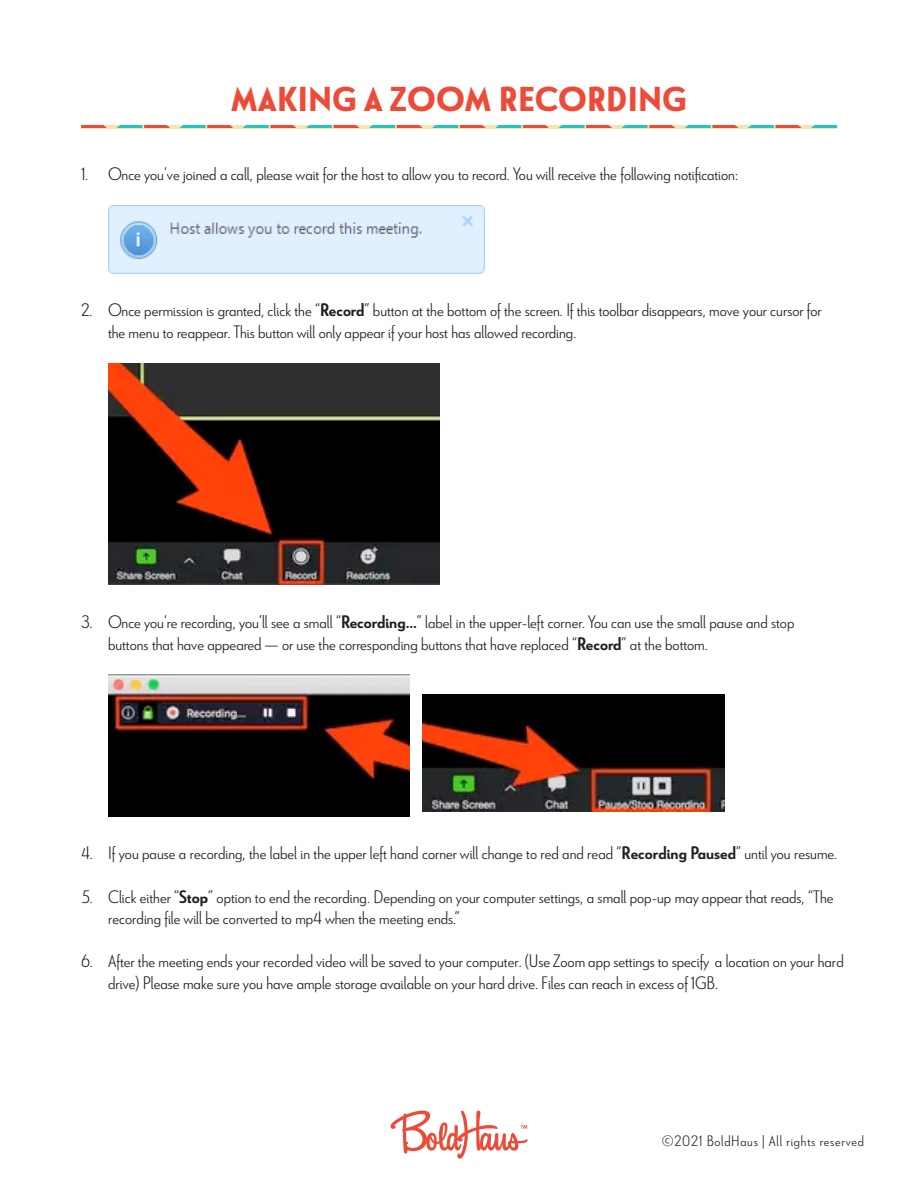
<style>
.page{position:relative;width:918px;height:1188px;background:#fff}
.page>*{position:absolute;margin:0;border:0;box-sizing:border-box;transform-origin:0 0}
.t1{font:900 34.5px "Le Havre";letter-spacing:.025em;color:#ed4b38}
.t2{font:300 18px/21.6px "Le Havre";color:#231f20}
.t3{font:300 15px "Le Havre";letter-spacing:.05em;color:#231f20}
.s1{font-weight:700}
</style>
<div class="page">
<svg style="left:390px;top:1110px;width:138px;height:49px"></svg>
<svg style="left:81px;top:125px;width:756px;height:3px;background:#9f9e87"></svg>
<img style="left:108px;top:206px;width:377px;height:67px">
<img style="left:108px;top:363px;width:332px;height:222px">
<img style="left:108px;top:675px;width:301px;height:141px">
<img style="left:423px;top:695px;width:301px;height:116px">
<p class="t1" style="left:231px;top:77px;width:457px">MAKING A ZOOM RECORDING</p>
<p class="t2" style="left:81px;top:163px;width:659px">1. Once you’ve joined a call, please wait for the host to allow you to record. You will receive the following notification:</p>
<p class="t2" style="left:108px;top:299px;width:715px;text-indent:-27px">2. Once permission is granted, click the “<span class="s1">Record</span>” button at the bottom of the screen. If this toolbar disappears, move your cursor for the menu to reappear. This button will only appear if your host has allowed recording.</p>
<p class="t2" style="left:108px;top:611px;width:688px;text-indent:-27px">3. Once you’re recording, you’ll see a small “<span class="s1">Recording…</span>” label in the upper-left corner. You can use the small pause and stop buttons that have appeared — or use the corresponding buttons that have replaced “<span class="s1">Record</span>” at the bottom.</p>
<p class="t2" style="left:81px;top:842px;width:757px">4. If you pause a recording, the label in the upper left hand corner will change to red and read “<span class="s1">Recording Paused</span>” until you resume.</p>
<p class="t2" style="left:108px;top:885px;width:727px;text-indent:-26px">5. Click either “<span class="s1">Stop</span>” option to end the recording. Depending on your computer settings, a small pop-up may appear that reads, “The recording file will be converted to mp4 when the meeting ends.”</p>
<p class="t2" style="left:108px;top:950px;width:737px;text-indent:-27px">6. After the meeting ends your recorded video will be saved to your computer. (Use Zoom app settings to specify a location on your hard drive) Please make sure you have ample storage available on your hard drive. Files can reach in excess of 1GB.</p>
<p class="t3" style="left:662px;top:1132px;width:204px">©2021 BoldHaus | All rights reserved</p>
</div>
